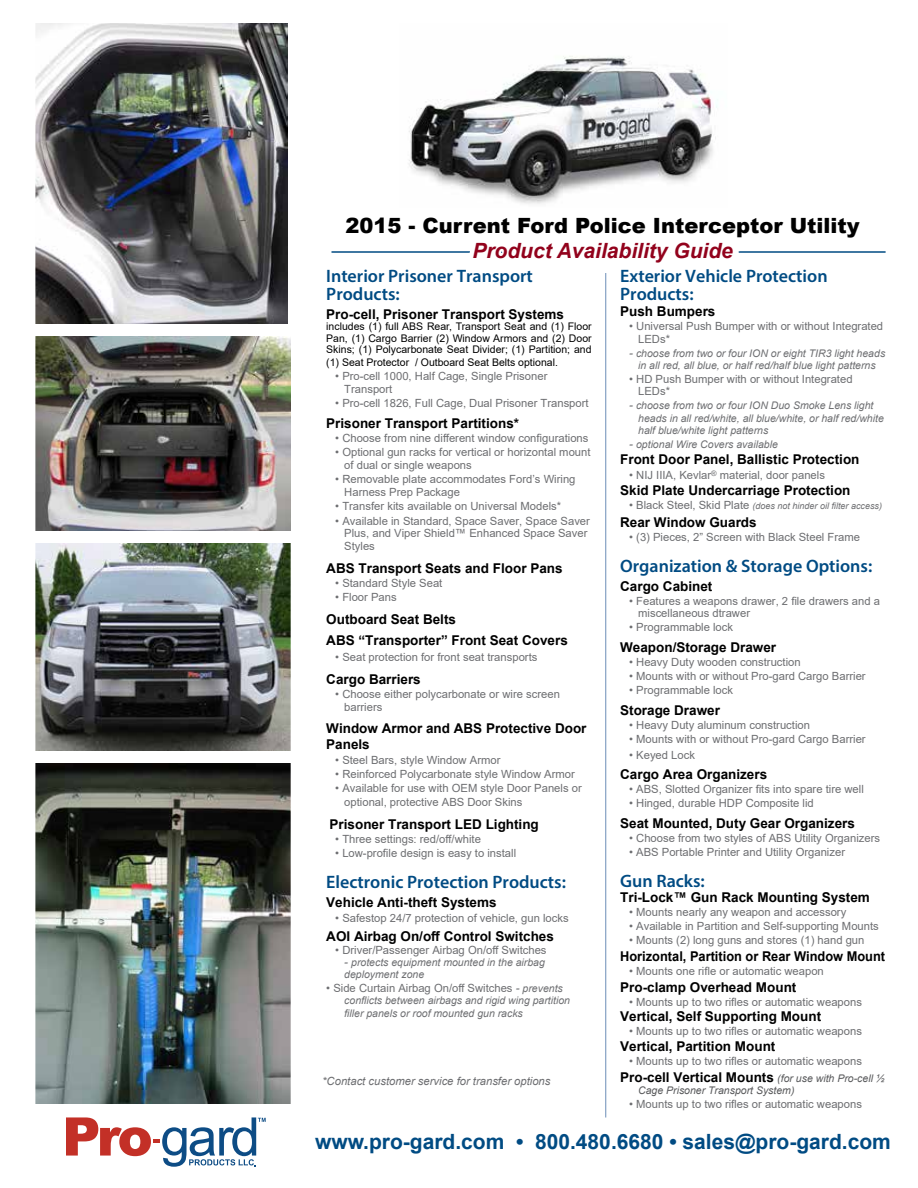
<style>
.page{position:relative;width:918px;height:1188px;background:#fff}
.page>*{position:absolute;margin:0;border:0;box-sizing:border-box;transform-origin:0 0}
.t1{font:700 21px "Arial";color:#004b83}
.t2{font:900 21px "Arial";color:#000}
.t3{font:italic 700 21px "Arial";color:#92021c}
.t4{font:600 18px/18px "Myriad Pro";color:#004b83}
.t5{font:700 13.5px/21px "Arial";color:#000}
.t6{font:700 13.5px "Arial";color:#000;scale:.95 1}
.t7{font:11.25px/12.8px "Arial";color:#6d6e71}
.t8{font:italic 11.25px "Arial";color:#6d6e71}
.t9{font:italic 10.5px/12.5px "Arial";color:#6d6e71}
.t10{font:10.5px/11.2px "Arial";color:#000;text-align:justify}
.t11{font:italic 10.5px "Arial";color:#58595b}
.t12{font:italic 9px "Arial";color:#6d6e71}
.s1{font-size:11.25px}
.s2{font-style:italic}
.s3{font-style:italic;font-size:10.5px}
.s4{font-style:normal;font-size:11.25px}
.s5{font-weight:400;font-style:italic;font-size:10.5px;color:#58595b}
</style>
<div class="page">
<img style="left:35px;top:544px;width:256px;height:207px">
<img style="left:35px;top:763px;width:256px;height:340px">
<img style="left:409px;top:56px;width:309px;height:148px">
<hr style="left:332px;top:251px;width:554px;height:2px;background:#004b83">
<svg style="left:462px;top:251px;width:284px;height:58px"></svg>
<hr style="left:606px;top:273px;width:1px;height:845px;background:#6b8db7">
<svg style="left:66px;top:1117px;width:200px;height:50px"></svg>
<img style="left:35px;top:24px;width:252px;height:300px">
<img style="left:35px;top:337px;width:256px;height:194px">
<h1 class="t2" style="left:346px;top:210px;width:516px">2015 - Current Ford Police Interceptor Utility</h1>
<h1 class="t3" style="left:472px;top:236px;width:262px">Product Availability Guide</h1>
<h2 class="t4" style="left:326px;top:267px;width:208px">Interior Prisoner Transport<br>Products:</h2>
<p class="t5" style="left:326px;top:304px;width:239px">Pro-cell, Prisoner Transport Systems</p>
<p class="t10" style="left:326px;top:321px;width:267px">includes (1) full ABS Rear, Transport Seat and (1) Floor Pan, (1) Cargo Barrier (2) Window Armors and (2) Door Skins; (1) Polycarbonate Seat Divider; (1) Partition; and</p>
<p class="t10" style="left:326px;top:356px;width:233px">(1) Seat Protector / Outboard Seat Belts optional.</p>
<p class="t7" style="left:344px;top:370px;width:205px;text-indent:-9px">• Pro-cell 1000, Half Cage, Single Prisoner<br>Transport</p>
<p class="t7" style="left:335px;top:397px;width:255px">• Pro-cell 1826, Full Cage, Dual Prisoner Transport</p>
<p class="t5" style="left:326px;top:413px;width:194px">Prisoner Transport Partitions*</p>
<p class="t7" style="left:335px;top:432px;width:255px">• Choose from nine different window configurations</p>
<p class="t7" style="left:344px;top:446px;width:248px;text-indent:-9px">• Optional gun racks for vertical or horizontal mount of dual or single weapons</p>
<p class="t7" style="left:344px;top:473px;width:233px;text-indent:-9px">• Removable plate accommodates Ford’s Wiring<br>Harness Prep Package</p>
<p class="t7" style="left:335px;top:500px;width:227px">• Transfer kits available on Universal Models*</p>
<p class="t7" style="left:344px;top:514px;width:247px;text-indent:-9px">• Available in Standard, Space Saver, Space Saver<br>Plus, and Viper Shield™ Enhanced Space Saver<br>Styles</p>
<p class="t5" style="left:326px;top:558px;width:238px">ABS Transport Seats and Floor Pans</p>
<p class="t7" style="left:335px;top:577px;width:109px">• Standard Style Seat</p>
<p class="t7" style="left:335px;top:591px;width:63px">• Floor Pans</p>
<p class="t5" style="left:326px;top:609px;width:243px">Outboard Seat Belts<br>ABS “Transporter” Front Seat Covers</p>
<p class="t7" style="left:335px;top:651px;width:204px">• Seat protection for front seat transports</p>
<p class="t5" style="left:326px;top:669px;width:96px">Cargo Barriers</p>
<p class="t7" style="left:344px;top:688px;width:217px;text-indent:-9px">• Choose either polycarbonate or wire screen barriers</p>
<p class="t5" style="left:326px;top:721px;width:262px;line-height:16.2px">Window Armor and ABS Protective Door<br>Panels</p>
<p class="t7" style="left:335px;top:753px;width:167px">• Steel Bars, style Window Armor</p>
<p class="t7" style="left:335px;top:768px;width:241px">• Reinforced Polycarbonate style Window Armor</p>
<p class="t7" style="left:344px;top:781px;width:239px;line-height:14.2px;text-indent:-9px">• Available for use with OEM style Door Panels or optional, protective ABS Door Skins</p>
<p class="t5" style="left:330px;top:814px;width:211px">Prisoner Transport LED Lighting</p>
<p class="t7" style="left:335px;top:833px;width:147px">• Three settings: red/off/white</p>
<p class="t7" style="left:335px;top:847px;width:182px">• Low-profile design is easy to install</p>
<h2 class="t4" style="left:326px;top:873px;width:241px">Electronic Protection Products:</h2>
<p class="t5" style="left:326px;top:892px;width:172px">Vehicle Anti-theft Systems</p>
<p class="t7" style="left:335px;top:911px;width:235px">• Safestop 24/7 protection of vehicle, gun locks</p>
<p class="t5" style="left:326px;top:926px;width:229px">AOI Airbag On/off Control Switches</p>
<p class="t7" style="left:335px;top:944px;width:213px">• Driver/Passenger Airbag On/off Switches</p>
<p class="t9" style="left:344px;top:957px;width:202px;line-height:12px"><span class="s1">-</span> protects equipment mounted in the airbag deployment zone</p>
<p class="t7" style="left:326px;top:981px;width:238px">• Side Curtain Airbag On/off Switches <span class="s2">-</span> <span class="s3">prevents</span></p>
<p class="t9" style="left:344px;top:994px;width:227px">conflicts between airbags and rigid wing partition filler panels or roof mounted gun racks</p>
<p class="t8" style="left:322px;top:1074px;width:230px">*Contact customer service for transfer options</p>
<h2 class="t4" style="left:620px;top:267px;width:209px">Exterior Vehicle Protection<br>Products:</h2>
<p class="t5" style="left:620px;top:301px;width:97px">Push Bumpers</p>
<p class="t7" style="left:638px;top:320px;width:247px;text-indent:-9px">• Universal Push Bumper with or without Integrated<br>LEDs*</p>
<p class="t9" style="left:629px;top:347px;width:258px;text-align:center"><span class="s1">-</span> choose from two or four ION or eight TIR3 light heads in all red, all blue, or half red/half blue light patterns</p>
<p class="t7" style="left:638px;top:373px;width:216px;text-indent:-9px">• HD Push Bumper with or without Integrated<br>LEDs*</p>
<p class="t9" style="left:638px;top:400px;width:247px;text-indent:-9px"><span class="s1">-</span> choose from two or four ION Duo Smoke Lens light heads in all red/white, all blue/white, or half red/white half blue/white light patterns</p>
<p class="t9" style="left:629px;top:438px;width:150px"><span class="s1">-</span> optional Wire Covers available</p>
<p class="t5" style="left:620px;top:449px;width:241px">Front Door Panel, Ballistic Protection</p>
<p class="t7" style="left:629px;top:468px;width:197px">• NIJ IIIA, Kevlar<sup>®</sup> material, door panels</p>
<p class="t5" style="left:620px;top:480px;width:232px">Skid Plate Undercarriage Protection</p>
<p class="t12" style="left:629px;top:500px;width:254px"><span class="s4">• Black Steel, Skid Plate</span> (does not hinder oil filter access)</p>
<p class="t5" style="left:620px;top:512px;width:138px">Rear Window Guards</p>
<p class="t7" style="left:629px;top:531px;width:232px">• (3) Pieces, 2” Screen with Black Steel Frame</p>
<h2 class="t4" style="left:620px;top:556px;width:254px">Organization &amp; Storage Options:</h2>
<p class="t5" style="left:620px;top:576px;width:94px">Cargo Cabinet</p>
<p class="t7" style="left:638px;top:595px;width:243px;text-indent:-9px">• Features a weapons drawer, 2 file drawers and a miscellaneous dtrawer</p>
<p class="t7" style="left:629px;top:621px;width:105px">• Programmable lock</p>
<p class="t5" style="left:620px;top:637px;width:158px">Weapon/Storage Drawer</p>
<p class="t7" style="left:629px;top:656px;width:173px">• Heavy Duty wooden construction</p>
<p class="t7" style="left:629px;top:670px;width:238px">• Mounts with or without Pro-gard Cargo Barrier</p>
<p class="t7" style="left:629px;top:684px;width:105px">• Programmable lock</p>
<p class="t5" style="left:620px;top:700px;width:101px">Storage Drawer</p>
<p class="t7" style="left:629px;top:718px;width:182px">• Heavy Duty aluminum construction</p>
<p class="t7" style="left:629px;top:732px;width:238px">• Mounts with or without Pro-gard Cargo Barrier</p>
<p class="t7" style="left:629px;top:749px;width:67px">• Keyed Lock</p>
<p class="t5" style="left:620px;top:764px;width:149px">Cargo Area Organizers</p>
<p class="t7" style="left:629px;top:782px;width:236px">• ABS, Slotted Organizer fits into spare tire well</p>
<p class="t7" style="left:629px;top:797px;width:186px">• Hinged, durable HDP Composite lid</p>
<p class="t5" style="left:620px;top:813px;width:236px">Seat Mounted, Duty Gear Organizers</p>
<p class="t7" style="left:629px;top:832px;width:252px">• Choose from two styles of ABS Utility Organizers</p>
<p class="t7" style="left:629px;top:846px;width:217px">• ABS Portable Printer and Utility Organizer</p>
<h2 class="t4" style="left:620px;top:871px;width:86px">Gun Racks:</h2>
<p class="t5" style="left:620px;top:887px;width:251px">Tri-Lock™ Gun Rack Mounting System</p>
<p class="t7" style="left:629px;top:906px;width:219px">• Mounts nearly any weapon and accessory</p>
<p class="t7" style="left:629px;top:920px;width:251px">• Available in Partition and Self-supporting Mounts</p>
<p class="t7" style="left:629px;top:934px;width:237px">• Mounts (2) long guns and stores (1) hand gun</p>
<p class="t6" style="left:620px;top:947px;width:281px">Horizontal, Partition or Rear Window Mount</p>
<p class="t7" style="left:629px;top:965px;width:196px">• Mounts one rifle or automatic weapon</p>
<p class="t5" style="left:620px;top:977px;width:178px">Pro-clamp Overhead Mount</p>
<p class="t7" style="left:629px;top:996px;width:234px">• Mounts up to two rifles or automatic weapons</p>
<p class="t5" style="left:620px;top:1006px;width:203px">Vertical, Self Supporting Mount</p>
<p class="t7" style="left:629px;top:1025px;width:234px">• Mounts up to two rifles or automatic weapons</p>
<p class="t5" style="left:620px;top:1036px;width:157px">Vertical, Partition Mount</p>
<p class="t7" style="left:629px;top:1054px;width:234px">• Mounts up to two rifles or automatic weapons</p>
<p class="t5" style="left:620px;top:1067px;width:266px">Pro-cell Vertical Mounts <span class="s5">(for use with Pro-cell ½</span></p>
<p class="t11" style="left:638px;top:1084px;width:158px">Cage Prisoner Transport System)</p>
<p class="t7" style="left:629px;top:1098px;width:234px">• Mounts up to two rifles or automatic weapons</p>
<h1 class="t1" style="left:315px;top:1127px;width:577px">www.pro-gard.com • 800.480.6680 • sales@pro-gard.com</h1>
</div>
